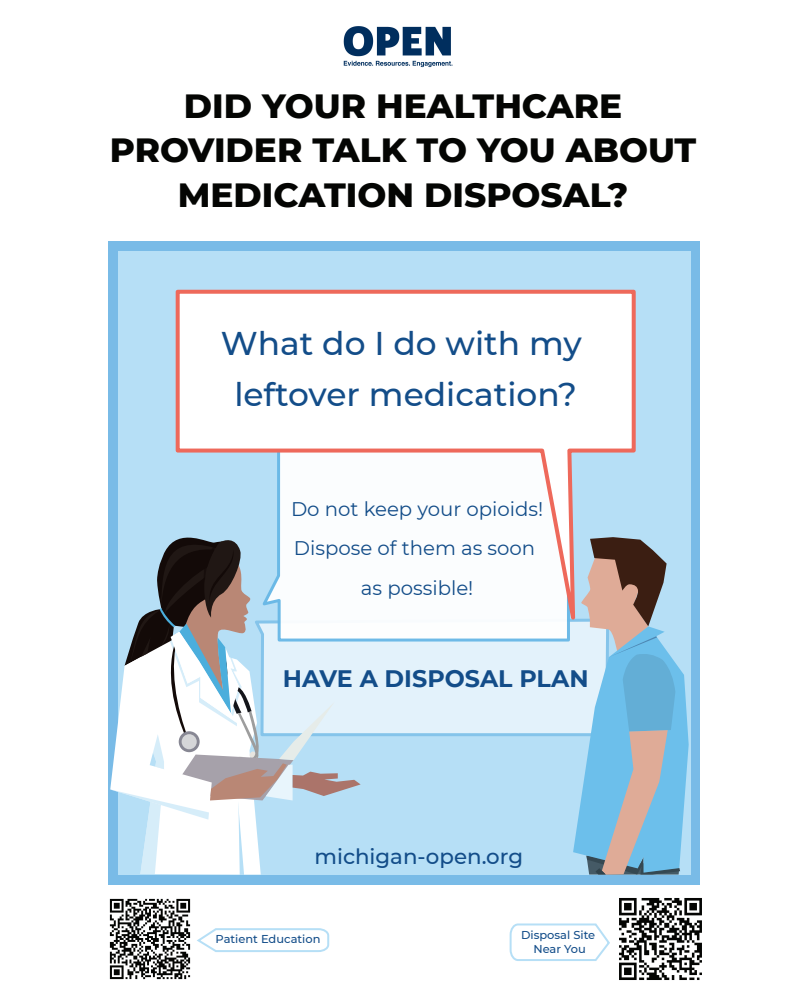
<style>
.page{position:relative;width:792px;height:1008px;background:#fff}
.page>*{position:absolute;margin:0;border:0;box-sizing:border-box;transform-origin:0 0}
.t1{font:800 34.3px/44.4px "Montserrat";color:#040503;text-align:center}
.t2{font:500 32.85px/51.8px "Montserrat";color:#134d89;text-align:center}
.t3{font:700 23.8px "Montserrat";color:#134d89}
.t4{font:500 21.35px "Montserrat";color:#134d89}
.t5{font:19.7px/39.4px "Montserrat";color:#134d89;text-align:center}
.t6{font:500 11.45px/13.7px "Montserrat";color:#134d89;text-align:center}
</style>
<div class="page">
<div style="left:109px;top:241px;width:591px;height:644px;background:#79bbe7"></div>
<div style="left:118px;top:251px;width:573px;height:624px;background:#b6dff6"></div>
<div style="left:361px;top:622px;width:212px;height:114px;background:#e3f2fb"></div>
<svg style="left:361px;top:622px;width:209px;height:20px;background:#e5f2fa"></svg>
<svg style="left:175px;top:289px;width:461px;height:333px;background:#f5f3f5"></svg>
<svg style="left:573px;top:537px;width:116px;height:338px"></svg>
<svg style="left:197px;top:928px;width:133px;height:24px"></svg>
<svg style="left:509px;top:923px;width:101px;height:38px"></svg>
<svg style="left:110px;top:526px;width:251px;height:349px"></svg>
<img style="left:109px;top:898px;width:82px;height:82px">
<img style="left:619px;top:898px;width:83px;height:82px">
<img style="left:343px;top:26px;width:110px;height:42px">
<p class="t1" style="left:110px;top:82px;width:588px">DID YOUR HEALTHCARE<br>PROVIDER TALK TO YOU ABOUT<br>MEDICATION DISPOSAL?</p>
<p class="t2" style="left:221px;top:316px;width:362px">What do I do with my leftover medication?</p>
<p class="t5" style="left:291px;top:489px;width:254px">Do not keep your opioids!<br>Dispose of them as soon as possible!</p>
<p class="t3" style="left:283px;top:662px;width:307px">HAVE A DISPOSAL PLAN</p>
<p class="t4" style="left:314px;top:841px;width:210px">michigan-open.org</p>
<p class="t6" style="left:216px;top:932px;width:106px">Patient Education</p>
<p class="t6" style="left:521px;top:928px;width:76px">Disposal Site<br>Near You</p>
</div>
